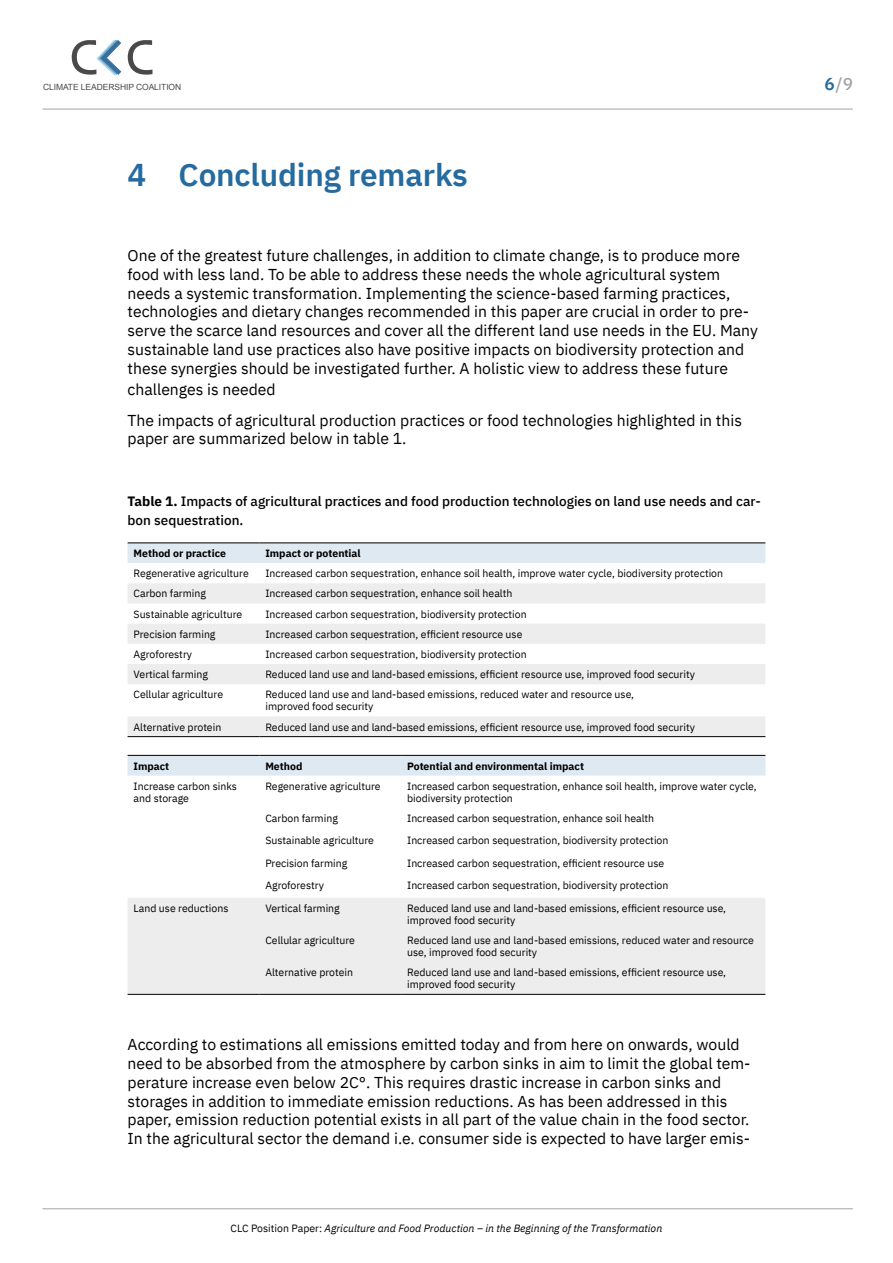
<style>
.page{position:relative;width:893px;height:1263px;background:#fff}
.page>*{position:absolute;margin:0;border:0;box-sizing:border-box;transform-origin:0 0}
.t1{font:600 31.5px "IBM Plex Sans";letter-spacing:-.005em;color:#256ba0}
.t2{font:500 17.25px "IBM Plex Sans";color:#a4a4a4}
.leipis{font:15.75px/18.8px "IBM Plex Sans";color:#000}
.kuvateksti{font:500 13.5px/18.8px "IBM Plex Sans";color:#000}
.graffa{font:10.5px/12px "IBM Plex Sans";color:#000}
.t3{font:italic 10.5px "IBM Plex Sans";color:#000}
.graffa-2{font:700 10.5px "IBM Plex Sans";color:#000}
.t4{font:8.55px "Arial";letter-spacing:-.01em;color:#4a4949}
.s1{font-weight:600;color:#256ba0}
.s2{font-weight:700}
.s3{font-style:normal}
</style>
<div class="page">
<svg style="left:128px;top:40px;width:25px;height:35px"></svg>
<svg style="left:71px;top:39px;width:50px;height:37px"></svg>
<hr style="left:43px;top:109px;width:810px;height:1px;background:#a4a4a4">
<hr style="left:43px;top:1208px;width:810px;height:1px;background:#a4a4a4">
<div style="left:128px;top:543px;width:637px;height:20px;background:#dee9f1"></div>
<svg style="left:128px;top:583px;width:637px;height:153px;fill:#ededed"></svg>
<hr style="left:128px;top:542px;width:131px;height:1px;background:#000">
<hr style="left:259px;top:542px;width:506px;height:1px;background:#000">
<hr style="left:128px;top:736px;width:131px;height:1px;background:#000">
<hr style="left:259px;top:736px;width:506px;height:1px;background:#000">
<div style="left:128px;top:756px;width:637px;height:19px;background:#dee9f1"></div>
<div style="left:128px;top:898px;width:637px;height:96px;background:#ededed"></div>
<hr style="left:128px;top:755px;width:131px;height:1px;background:#000">
<hr style="left:259px;top:755px;width:142px;height:1px;background:#000">
<hr style="left:401px;top:755px;width:364px;height:1px;background:#000">
<hr style="left:128px;top:994px;width:131px;height:1px;background:#000">
<hr style="left:259px;top:994px;width:142px;height:1px;background:#000">
<hr style="left:401px;top:994px;width:364px;height:1px;background:#000">
<p class="t4" style="left:43px;top:81px;width:140px">CLIMATE LEADERSHIP COALITION</p>
<h2 class="t2" style="left:824px;top:70px;width:30px"><span class="s1">6</span>/9</h2>
<h2 class="t1" style="left:128px;top:150px;width:342px">4 Concluding remarks</h2>
<p class="leipis" style="left:128px;top:245px;width:632px">One of the greatest future challenges, in addition to climate change, is to produce more food with less land. To be able to address these needs the whole agricultural system needs a systemic transformation. Implementing the science-based farming practices, technologies and dietary changes recommended in this paper are crucial in order to pre&shy;serve the scarce land resources and cover all the different land use needs in the EU. Many sustainable land use practices also have positive impacts on biodiversity protection and these synergies should be investigated further. A holistic view to address these future</p>
<p class="leipis" style="left:128px;top:378px;width:150px">challenges is needed</p>
<p class="leipis" style="left:128px;top:409px;width:616px">The impacts of agricultural production practices or food technologies highlighted in this paper are summarized below in table 1.</p>
<p class="kuvateksti" style="left:128px;top:490px;width:635px"><span class="s2">Table 1.</span> Impacts of agricultural practices and food production technologies on land use needs and car&shy;bon sequestration.</p>
<p class="graffa-2" style="left:134px;top:545px;width:94px">Method or practice</p>
<p class="graffa-2" style="left:265px;top:545px;width:97px">Impact or potential</p>
<p class="graffa" style="left:134px;top:567px;width:117px">Regenerative agriculture</p>
<p class="graffa" style="left:265px;top:567px;width:459px">Increased carbon sequestration, enhance soil health, improve water cycle, biodiversity protection</p>
<p class="graffa" style="left:134px;top:587px;width:74px">Carbon farming</p>
<p class="graffa" style="left:265px;top:587px;width:249px">Increased carbon sequestration, enhance soil health</p>
<p class="graffa" style="left:134px;top:607px;width:110px">Sustainable agriculture</p>
<p class="graffa" style="left:265px;top:607px;width:263px">Increased carbon sequestration, biodiversity protection</p>
<p class="graffa" style="left:134px;top:627px;width:83px">Precision farming</p>
<p class="graffa" style="left:265px;top:627px;width:259px">Increased carbon sequestration, efficient resource use</p>
<p class="graffa" style="left:134px;top:647px;width:60px">Agroforestry</p>
<p class="graffa" style="left:265px;top:647px;width:263px">Increased carbon sequestration, biodiversity protection</p>
<p class="graffa" style="left:134px;top:668px;width:76px">Vertical farming</p>
<p class="graffa" style="left:265px;top:668px;width:431px">Reduced land use and land-based emissions, efficient resource use, improved food security</p>
<p class="graffa" style="left:134px;top:688px;width:91px">Cellular agriculture</p>
<p class="graffa" style="left:265px;top:688px;width:370px">Reduced land use and land-based emissions, reduced water and resource use, improved food security</p>
<p class="graffa" style="left:134px;top:720px;width:89px">Alternative protein</p>
<p class="graffa" style="left:265px;top:720px;width:431px">Reduced land use and land-based emissions, efficient resource use, improved food security</p>
<p class="graffa-2" style="left:134px;top:757px;width:37px">Impact</p>
<p class="graffa-2" style="left:265px;top:757px;width:39px">Method</p>
<p class="graffa-2" style="left:407px;top:757px;width:178px">Potential and environmental impact</p>
<p class="graffa" style="left:134px;top:779px;width:105px">Increase carbon sinks and storage</p>
<p class="graffa" style="left:265px;top:779px;width:117px">Regenerative agriculture</p>
<p class="graffa" style="left:407px;top:779px;width:351px">Increased carbon sequestration, enhance soil health, improve water cycle, biodiversity protection</p>
<p class="graffa" style="left:265px;top:811px;width:74px">Carbon farming</p>
<p class="graffa" style="left:407px;top:811px;width:249px">Increased carbon sequestration, enhance soil health</p>
<p class="graffa" style="left:265px;top:834px;width:110px">Sustainable agriculture</p>
<p class="graffa" style="left:407px;top:834px;width:263px">Increased carbon sequestration, biodiversity protection</p>
<p class="graffa" style="left:265px;top:856px;width:83px">Precision farming</p>
<p class="graffa" style="left:407px;top:856px;width:259px">Increased carbon sequestration, efficient resource use</p>
<p class="graffa" style="left:265px;top:879px;width:60px">Agroforestry</p>
<p class="graffa" style="left:407px;top:879px;width:263px">Increased carbon sequestration, biodiversity protection</p>
<p class="graffa" style="left:134px;top:901px;width:96px">Land use reductions</p>
<p class="graffa" style="left:265px;top:901px;width:76px">Vertical farming</p>
<p class="graffa" style="left:407px;top:901px;width:321px">Reduced land use and land-based emissions, efficient resource use, improved food security</p>
<p class="graffa" style="left:265px;top:933px;width:91px">Cellular agriculture</p>
<p class="graffa" style="left:407px;top:933px;width:348px">Reduced land use and land-based emissions, reduced water and resource use, improved food security</p>
<p class="graffa" style="left:265px;top:966px;width:89px">Alternative protein</p>
<p class="graffa" style="left:407px;top:966px;width:321px">Reduced land use and land-based emissions, efficient resource use, improved food security</p>
<p class="leipis" style="left:128px;top:1034px;width:624px">According to estimations all emissions emitted today and from here on onwards, would need to be absorbed from the atmosphere by carbon sinks in aim to limit the global tem&shy;perature increase even below 2C°. This requires drastic increase in carbon sinks and storages in addition to immediate emission reductions. As has been addressed in this paper, emission reduction potential exists in all part of the value chain in the food sector.<br>In the agricultural sector the demand i.e. consumer side is expected to have larger emis-</p>
<p class="t3" style="left:231px;top:1220px;width:433px"><span class="s3">CLC Position Paper:</span> Agriculture and Food Production – in the Beginning of the Transformation</p>
</div>
